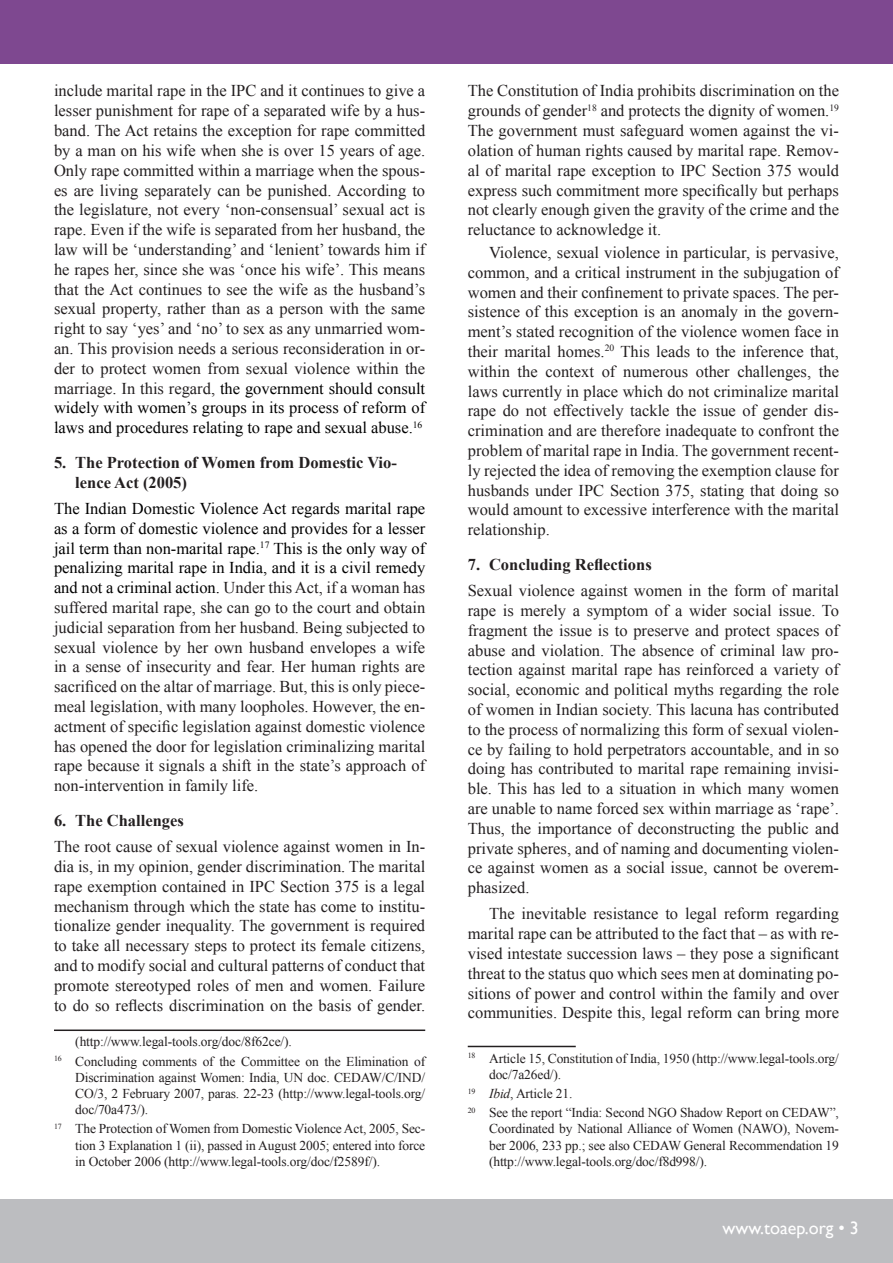
<style>
.page{position:relative;width:893px;height:1263px;background:#fff}
.page>*{position:absolute;margin:0;border:0;box-sizing:border-box;transform-origin:0 0}
.t1{font:18px "Gill Sans";color:#fff}
.Para_first{font:16.5px/19.8px "Times New Roman";color:#231f20;text-align:justify}
.Heading_1{font:700 16.5px/19.8px "Times New Roman";color:#231f20}
.FICHL_PB_Footnote{font:13.5px/16.2px "Times New Roman";letter-spacing:-.01em;color:#231f20;text-align:justify}
.s1{color:#000}
.s2{font-style:italic}
</style>
<div class="page">
<div style="left:0;top:1199px;width:893px;height:64px;background:#bcbdc0"></div>
<div style="left:0;top:0;width:893px;height:64px;background:#7e4890"></div>
<hr style="left:54px;top:1029px;width:371px;height:2px;background:#231f20">
<hr style="left:468px;top:1046px;width:108px;height:1px;background:#231f20">
<p class="Para_first" style="left:54px;top:81px;width:373px">include marital rape in the IPC and it continues to give a lesser punishment for rape of a separated wife by a hus&shy;band. The Act retains the exception for rape committed by a man on his wife when she is over 15 years of age.<br>Only rape committed within a marriage when the spous&shy;es are living separately can be punished. According to the legislature, not every ‘non-consensual’ sexual act is rape. Even if the wife is separated from her husband, the law will be ‘understanding’ and ‘lenient’ towards him if he rapes her, since she was ‘once his wife’. This means that the Act continues to see the wife as the husband’s sexual property, rather than as a person with the same right to say ‘yes’ and ‘no’ to sex as any unmarried wom&shy;an. This provision needs a serious reconsideration in or&shy;der to protect women from sexual violence within the marriage. In this regard, <span class="s1">the government should consult widely with women’s groups in its process of reform of laws and procedures relating to rape and sexual abuse.</span><sup>16</sup></p>
<p class="Heading_1" style="left:75px;top:452px;width:323px;text-indent:-21px">5. The Protection of Women from Domestic Vio&shy;lence Act (2005)</p>
<p class="Para_first" style="left:54px;top:498px;width:373px"><span class="s1">The Indian Domestic Violence Act regards marital rape as a form of domestic violence and provides for a lesser jail term than non-marital rape.</span><sup>17</sup> <span class="s1">This is the only way of penalizing marital rape in India, and it is a civil remedy and not a criminal action.</span> Under this Act, if a woman has suffered marital rape, she can go to the court and obtain judicial separation from her husband. Being subjected to sexual violence by her own husband envelopes a wife in a sense of insecurity and fear. Her human rights are sacrificed on the altar of marriage. But, this is only piece&shy;meal legislation, with many loopholes. However, the en&shy;actment of specific legislation against domestic violence has opened the door for legislation criminalizing marital rape because it signals a shift in the state’s approach of non-intervention in family life.</p>
<p class="Heading_1" style="left:54px;top:810px;width:131px">6. The Challenges</p>
<p class="Para_first" style="left:54px;top:836px;width:373px">The root cause of sexual violence against women in In&shy;dia is, in my opinion, gender discrimination. The marital rape exemption contained in IPC Section 375 is a legal mechanism through which the state has come to institu&shy;tionalize gender inequality. The government is required to take all necessary steps to protect its female citizens, and to modify social and cultural patterns of conduct that promote stereotyped roles of men and women. Failure to do so reflects discrimination on the basis of gender.</p>
<p class="FICHL_PB_Footnote" style="left:75px;top:1034px;width:218px">(http://www.legal-tools.org/doc/8f62ce/).</p>
<p class="FICHL_PB_Footnote" style="left:75px;top:1053px;width:351px;text-indent:-21px"><sup>16</sup> Concluding comments of the Committee on the Elimination of Discrimination against Women: India, UN doc. CEDAW/C/IND/ CO/3, 2 February 2007, paras. 22-23 (http://www.legal-tools.org/ doc/70a473/).</p>
<p class="FICHL_PB_Footnote" style="left:75px;top:1121px;width:351px;text-indent:-21px"><sup>17</sup> The Protection of Women from Domestic Violence Act, 2005, Sec&shy;tion 3 Explanation 1 (ii), passed in August 2005; entered into force in October 2006 (http://www.legal-tools.org/doc/f2589f/).</p>
<p class="Para_first" style="left:468px;top:81px;width:373px">The Constitution of India prohibits discrimination on the grounds of gender<sup>18</sup> and protects the dignity of women.<sup>19<br></sup>The government must safeguard women against the vi&shy;olation of human rights caused by marital rape. Remov&shy;al of marital rape exception to IPC Section 375 would express such commitment more specifically but perhaps not clearly enough given the gravity of the crime and the reluctance to acknowledge it.</p>
<p class="Para_first" style="left:468px;top:242px;width:373px;text-indent:21px">Violence, sexual violence in particular, is pervasive, common, and a critical instrument in the subjugation of women and their confinement to private spaces. The per&shy;sistence of this exception is an anomaly in the govern&shy;ment’s stated recognition of the violence women face in their marital homes.<sup>20</sup> This leads to the inference that, within the context of numerous other challenges, the laws currently in place which do not criminalize marital rape do not effectively tackle the issue of gender dis&shy;crimination and are therefore inadequate to confront the problem of marital rape in India. The government recent&shy;ly rejected the idea of removing the exemption clause for husbands under IPC Section 375, stating that doing so would amount to excessive interference with the marital relationship.</p>
<p class="Heading_1" style="left:468px;top:554px;width:185px">7. Concluding Reflections</p>
<p class="Para_first" style="left:468px;top:580px;width:373px">Sexual violence against women in the form of marital rape is merely a symptom of a wider social issue. To fragment the issue is to preserve and protect spaces of abuse and violation. The absence of criminal law pro&shy;tection against marital rape has reinforced a variety of social, economic and political myths regarding the role of women in Indian society. This lacuna has contributed to the process of normalizing this form of sexual violen&shy;ce by failing to hold perpetrators accountable, and in so doing has contributed to marital rape remaining invisi&shy;ble. This has led to a situation in which many women are unable to name forced sex within marriage as ‘rape’.<br>Thus, the importance of deconstructing the public and private spheres, and of naming and documenting violen&shy;ce against women as a social issue, cannot be overem&shy;phasized.</p>
<p class="Para_first" style="left:468px;top:904px;width:373px;text-indent:21px">The inevitable resistance to legal reform regarding marital rape can be attributed to the fact that – as with re&shy;vised intestate succession laws – they pose a significant threat to the status quo which sees men at dominating po&shy;sitions of power and control within the family and over communities. Despite this, legal reform can bring more</p>
<p class="FICHL_PB_Footnote" style="left:489px;top:1050px;width:351px;text-indent:-21px"><sup>18</sup> Article 15, Constitution of India, 1950 (http://www.legal-tools.org/ doc/7a26ed/).</p>
<p class="FICHL_PB_Footnote" style="left:468px;top:1085px;width:106px"><sup>19</sup> <span class="s2">Ibid</span>, Article 21.</p>
<p class="FICHL_PB_Footnote" style="left:489px;top:1104px;width:351px;text-indent:-21px"><sup>20</sup> See the report “India: Second NGO Shadow Report on CEDAW”, Coordinated by National Alliance of Women (NAWO), Novem&shy;ber 2006, 233 pp.; see also CEDAW General Recommendation 19 (http://www.legal-tools.org/doc/f8d998/).</p>
<p class="t1" style="left:722px;top:1218px;width:138px">www.toaep.org • 3</p>
</div>
